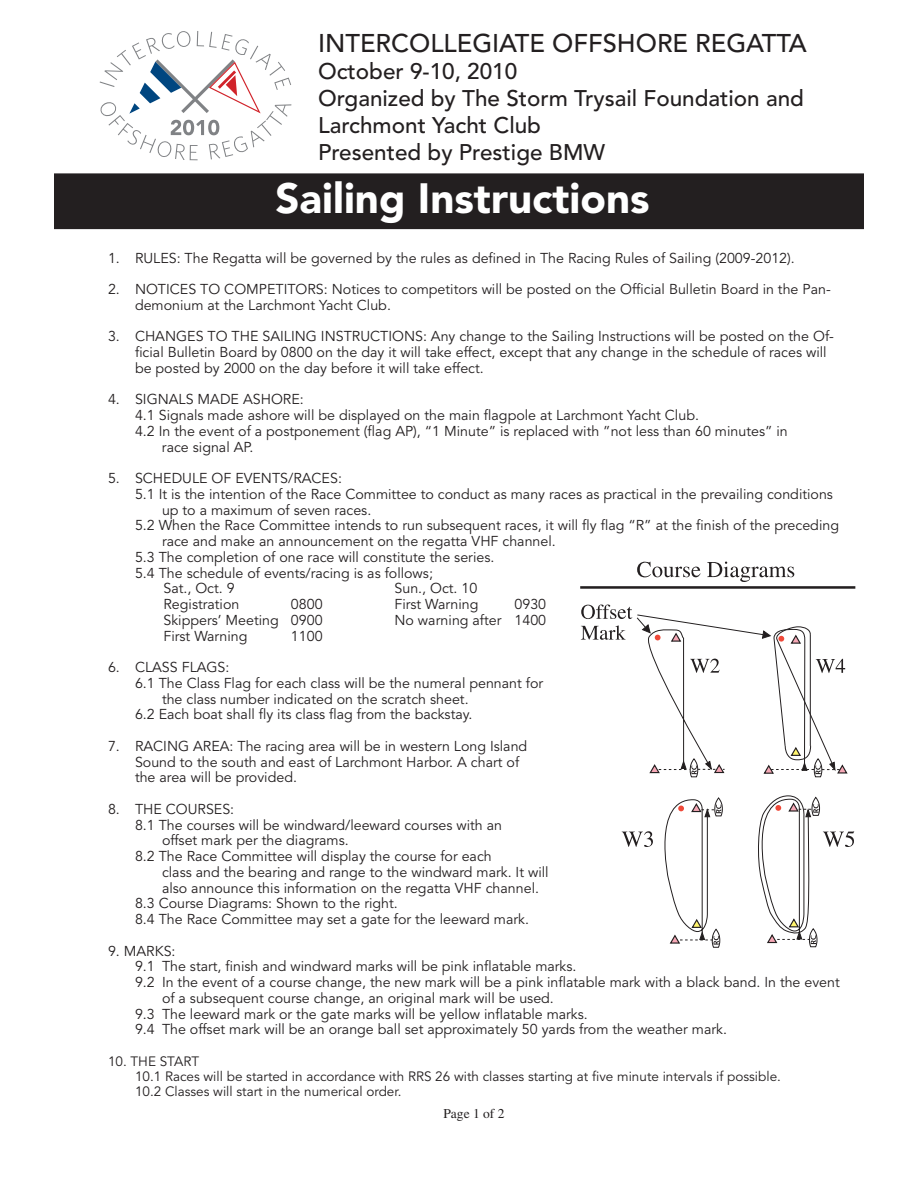
<style>
.page{position:relative;width:918px;height:1188px;background:#fff}
.page>*{position:absolute;margin:0;border:0;box-sizing:border-box;transform-origin:0 0}
.t1{font:900 42px "Avenir";color:#fff}
.t2{font:500 25.5px "Avenir";color:#231f20}
.t3{font:500 22.5px/27px "Avenir";color:#231f20}
.t4{font:14.25px/15.8px "Avenir";color:#231f20}
.t5{font:13.5px "Avenir";color:#231f20}
.t6{font:13.5px "Times";color:#231f20}
</style>
<div class="page">
<svg style="left:100px;top:31px;width:191px;height:129px"></svg>
<div style="left:55px;top:174px;width:808px;height:54px;background:#231f20"></div>
<div style="left:54px;top:173px;width:810px;height:56px;border:2px solid #231f20"></div>
<svg style="left:581px;top:605px;width:267px;height:172px"></svg>
<hr style="left:580px;top:586px;width:275px;height:3px;background:#231f20">
<svg style="left:637px;top:562px;width:64px;height:15px"></svg>
<svg style="left:707px;top:562px;width:87px;height:20px"></svg>
<svg style="left:622px;top:797px;width:101px;height:151px"></svg>
<svg style="left:758px;top:795px;width:96px;height:152px"></svg>
<p class="t2" style="left:318px;top:28px;width:490px">INTERCOLLEGIATE OFFSHORE REGATTA</p>
<p class="t3" style="left:318px;top:58px;width:201px">October 9-10, 2010</p>
<p class="t3" style="left:318px;top:85px;width:487px">Organized by The Storm Trysail Foundation and<br>Larchmont Yacht Club</p>
<p class="t3" style="left:318px;top:139px;width:289px">Presented by Prestige BMW</p>
<p class="t1" style="left:276px;top:173px;width:376px">Sailing Instructions</p>
<p class="t4" style="left:108px;top:250px;width:688px">1. RULES: The Regatta will be governed by the rules as defined in The Racing Rules of Sailing (2009-2012).</p>
<p class="t4" style="left:135px;top:282px;width:697px;text-indent:-27px">2. NOTICES TO COMPETITORS: Notices to competitors will be posted on the Official Bulletin Board in the Pan&shy;demonium at the Larchmont Yacht Club.</p>
<p class="t4" style="left:135px;top:329px;width:700px;text-indent:-27px">3. CHANGES TO THE SAILING INSTRUCTIONS: Any change to the Sailing Instructions will be posted on the Of&shy;ficial Bulletin Board by 0800 on the day it will take effect, except that any change in the schedule of races will be posted by 2000 on the day before it will take effect.</p>
<p class="t4" style="left:108px;top:392px;width:197px">4. SIGNALS MADE ASHORE:</p>
<p class="t4" style="left:135px;top:408px;width:566px">4.1 Signals made ashore will be displayed on the main flagpole at Larchmont Yacht Club.</p>
<p class="t4" style="left:135px;top:423px;width:654px">4.2 In the event of a postponement (flag AP), “1 Minute” is replaced with ”not less than 60 minutes” in</p>
<p class="t4" style="left:162px;top:439px;width:93px">race signal AP.</p>
<p class="t4" style="left:108px;top:471px;width:235px">5. SCHEDULE OF EVENTS/RACES:</p>
<p class="t4" style="left:162px;top:486px;width:673px;text-indent:-27px">5.1 It is the intention of the Race Committee to conduct as many races as practical in the prevailing conditions up to a maximum of seven races.</p>
<p class="t4" style="left:162px;top:518px;width:679px;text-indent:-27px">5.2 When the Race Committee intends to run subsequent races, it will fly flag “R” at the finish of the preceding race and make an announcement on the regatta VHF channel.</p>
<p class="t4" style="left:135px;top:549px;width:361px">5.3 The completion of one race will constitute the series.</p>
<p class="t4" style="left:135px;top:565px;width:299px">5.4 The schedule of events/racing is as follows;</p>
<p class="t4" style="left:164px;top:581px;width:73px">Sat., Oct. 9</p>
<p class="t4" style="left:395px;top:581px;width:84px">Sun., Oct. 10</p>
<p class="t4" style="left:164px;top:597px;width:77px">Registration</p>
<p class="t4" style="left:291px;top:597px;width:33px">0800</p>
<p class="t4" style="left:394px;top:597px;width:86px">First Warning</p>
<p class="t4" style="left:514px;top:597px;width:33px">0930</p>
<p class="t4" style="left:164px;top:612px;width:161px">Skippers’ Meeting 0900</p>
<p class="t4" style="left:394px;top:612px;width:153px">No warning after 1400</p>
<p class="t4" style="left:164px;top:628px;width:86px">First Warning</p>
<p class="t4" style="left:291px;top:628px;width:33px">1100</p>
<p class="t4" style="left:108px;top:660px;width:123px">6. CLASS FLAGS:</p>
<p class="t4" style="left:162px;top:675px;width:383px;text-indent:-27px">6.1 The Class Flag for each class will be the numeral pennant for the class number indicated on the scratch sheet.</p>
<p class="t4" style="left:135px;top:707px;width:339px">6.2 Each boat shall fly its class flag from the backstay.</p>
<p class="t4" style="left:135px;top:738px;width:394px;text-indent:-27px">7. RACING AREA: The racing area will be in western Long Island<br>Sound to the south and east of Larchmont Harbor. A chart of the area will be provided.</p>
<p class="t4" style="left:108px;top:801px;width:128px">8. THE COURSES:</p>
<p class="t4" style="left:162px;top:817px;width:342px;text-indent:-27px">8.1 The courses will be windward/leeward courses with an offset mark per the diagrams.</p>
<p class="t4" style="left:162px;top:849px;width:388px;text-indent:-27px">8.2 The Race Committee will display the course for each<br>class and the bearing and range to the windward mark. It will also announce this information on the regatta VHF channel.</p>
<p class="t4" style="left:135px;top:896px;width:264px">8.3 Course Diagrams: Shown to the right.</p>
<p class="t4" style="left:135px;top:912px;width:396px">8.4 The Race Committee may set a gate for the leeward mark.</p>
<p class="t4" style="left:108px;top:943px;width:69px">9. MARKS:</p>
<p class="t4" style="left:135px;top:959px;width:443px">9.1 The start, finish and windward marks will be pink inflatable marks.</p>
<p class="t4" style="left:162px;top:975px;width:679px;text-indent:-27px">9.2 In the event of a course change, the new mark will be a pink inflatable mark with a black band. In the event of a subsequent course change, an original mark will be used.</p>
<p class="t4" style="left:135px;top:1006px;width:454px">9.3 The leeward mark or the gate marks will be yellow inflatable marks.</p>
<p class="t4" style="left:135px;top:1022px;width:593px">9.4 The offset mark will be an orange ball set approximately 50 yards from the weather mark.</p>
<p class="t5" style="left:108px;top:1053px;width:93px">10. THE START</p>
<p class="t5" style="left:135px;top:1068px;width:647px">10.1 Races will be started in accordance with RRS 26 with classes starting at five minute intervals if possible.</p>
<p class="t5" style="left:135px;top:1083px;width:268px">10.2 Classes will start in the numerical order.</p>
<p class="t6" style="left:444px;top:1106px;width:62px">Page 1 of 2</p>
</div>
